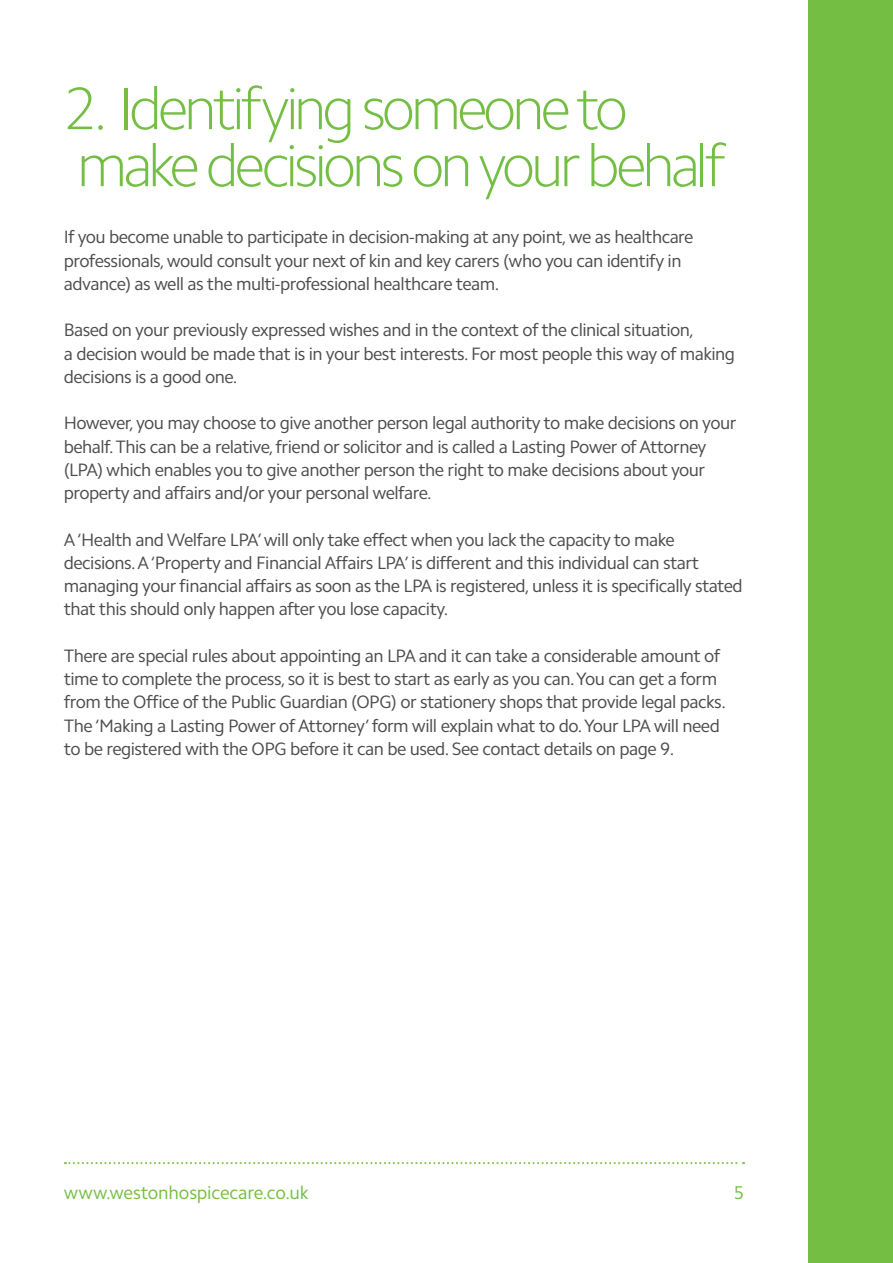
<style>
.page{position:relative;width:893px;height:1263px;background:#fff}
.page>*{position:absolute;margin:0;border:0;box-sizing:border-box;transform-origin:0 0}
.t1{font:100 60px/57px "Camphor Std";letter-spacing:-.075em;color:#74bf43}
.t2{font:18.6px "Camphor Std";letter-spacing:-.01em;color:#74bf43}
.t3{font:18px/23.2px "Camphor Std";letter-spacing:-.03em;color:#4c4c4e}
</style>
<div class="page">
<svg style="left:65px;top:1162px;width:679px;height:2px"></svg>
<div style="left:808px;top:0;width:85px;height:1263px;background:#74bf43"></div>
<h1 class="t1" style="left:64px;top:86px;width:664px">2. Identifying someone to make decisions on your behalf</h1>
<p class="t3" style="left:64px;top:227px;width:631px">If you become unable to participate in decision-making at any point, we as healthcare professionals, would consult your next of kin and key carers (who you can identify in advance) as well as the multi-professional healthcare team.</p>
<p class="t3" style="left:64px;top:320px;width:673px">Based on your previously expressed wishes and in the context of the clinical situation,<br>a decision would be made that is in your best interests. For most people this way of making decisions is a good one.</p>
<p class="t3" style="left:64px;top:413px;width:674px">However, you may choose to give another person legal authority to make decisions on your behalf. This can be a relative, friend or solicitor and is called a Lasting Power of Attorney (LPA) which enables you to give another person the right to make decisions about your property and affairs and/or your personal welfare.</p>
<p class="t3" style="left:64px;top:530px;width:680px">A ‘Health and Welfare LPA’ will only take effect when you lack the capacity to make decisions. A ‘Property and Financial Affairs LPA’ is different and this individual can start managing your financial affairs as soon as the LPA is registered, unless it is specifically stated that this should only happen after you lose capacity.</p>
<p class="t3" style="left:64px;top:646px;width:664px">There are special rules about appointing an LPA and it can take a considerable amount of time to complete the process, so it is best to start as early as you can. You can get a form from the Office of the Public Guardian (OPG) or stationery shops that provide legal packs.<br>The ‘Making a Lasting Power of Attorney’ form will explain what to do. Your LPA will need to be registered with the OPG before it can be used. See contact details on page 9.</p>
<p class="t2" style="left:64px;top:1185px;width:247px">www.westonhospicecare.co.uk</p>
<p class="t2" style="left:734px;top:1185px;width:12px">5</p>
</div>
